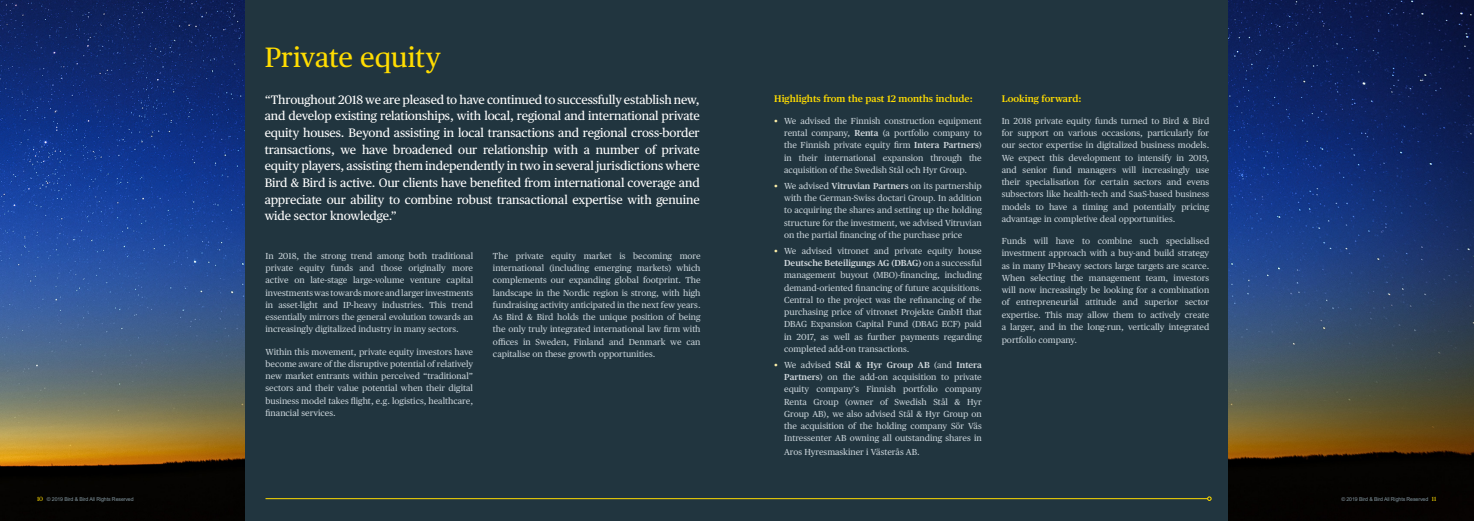
<style>
.page{position:relative;width:1474px;height:521px;background:#fff}
.page>*{position:absolute;margin:0;border:0;box-sizing:border-box;transform-origin:0 0}
.Heading{font:28px "Publico Text";color:#ffdc01}
.Intro_paragraph{font:12.25px/16.6px "Publico Text";letter-spacing:-.01em;color:#fff;text-align:justify}
.Main_bullet{font:600 9.62px "Publico Text";color:#ffdc01}
.t1{font:8.75px/12.2px "Publico Text";color:#c7d1d7;text-align:justify}
.Breadcrumb{font:5.25px "Arial";letter-spacing:-.02em;color:#83969f}
.s1{font-family:"Publico Text";font-size:6.12px;color:#ffdc01}
.s2{color:#fff0aa}
.s3{font-weight:600;color:#d5dce1}
</style>
<div class="page">
<div style="left:0;top:0;width:1473px;height:521px;background:#21353f"></div>
<img style="left:0;top:0;width:245px;height:521px">
<img style="left:1228px;top:0;width:245px;height:521px">
<hr style="left:265px;top:498px;width:942px;height:1px;background:#ffdc01">
<svg style="left:1207px;top:496px;width:4px;height:5px"></svg>
<p class="Breadcrumb" style="left:37px;top:495px;width:98px"><span class="s1">10</span> © 2019 Bird &amp; Bird All Rights Reserved</p>
<p class="Heading" style="left:265px;top:36px;width:177px">Private equity</p>
<p class="Intro_paragraph" style="left:265px;top:90px;width:436px">“Throughout 2018 we are pleased to have continued to successfully establish new, and develop existing relationships, with local, regional and international private equity houses. Beyond assisting in local transactions and regional cross-border transactions, we have broadened our relationship with a number of private equity players, assisting them independently in two in several jurisdictions where Bird &amp; Bird is active. Our clients have benefited from international coverage and appreciate our ability to combine robust transactional expertise with genuine wide sector knowledge.”</p>
<p class="t1" style="left:265px;top:249px;width:209px">In 2018, the strong trend among both traditional private equity funds and those originally more active on late-stage large-volume venture capital investments was towards more and larger investments in asset-light and IP-heavy industries. This trend essentially mirrors the general evolution towards an increasingly digitalized industry in many sectors.</p>
<p class="t1" style="left:265px;top:345px;width:209px">Within this movement, private equity investors have become aware of the disruptive potential of relatively new market entrants within perceived “traditional” sectors and their value potential when their digital business model takes flight, e.g. logistics, healthcare, financial services.</p>
<p class="t1" style="left:493px;top:249px;width:209px">The private equity market is becoming more international (including emerging markets) which complements our expanding global footprint. The landscape in the Nordic region is strong, with high fundraising activity anticipated in the next few years.<br>As Bird &amp; Bird holds the unique position of being the only truly integrated international law firm with offices in Sweden, Finland and Denmark we can capitalise on these growth opportunities.</p>
<p class="Main_bullet" style="left:774px;top:91px;width:200px">Highlights from the past 12 months include:</p>
<p class="t1" style="left:784px;top:114px;width:199px;text-indent:-10px"><span class="s2">•</span> We advised the Finnish construction equipment rental company, <span class="s3">Renta</span> (a portfolio company to the Finnish private equity firm <span class="s3">Intera Partners</span>) in their international expansion through the acquisition of the Swedish Stål och Hyr Group.</p>
<p class="t1" style="left:784px;top:179px;width:199px;text-indent:-10px"><span class="s2">•</span> We advised <span class="s3">Vitruvian Partners</span> on its partnership with the German-Swiss doctari Group. In addition to acquiring the shares and setting up the holding structure for the investment, we advised Vitruvian on the partial financing of the purchase price</p>
<p class="t1" style="left:784px;top:244px;width:199px;text-indent:-10px"><span class="s2">•</span> We advised vitronet and private equity house <span class="s3">Deutsche Beteiligungs AG (DBAG)</span> on a successful management buyout (MBO)-financing, including demand-oriented financing of future acquisitions.<br>Central to the project was the refinancing of the purchasing price of vitronet Projekte GmbH that DBAG Expansion Capital Fund (DBAG ECF) paid in 2017, as well as further payments regarding completed add-on transactions.</p>
<p class="t1" style="left:784px;top:358px;width:199px;text-indent:-10px"><span class="s2">•</span> We advised <span class="s3">Stål &amp; Hyr Group AB</span> (and <span class="s3">Intera Partners</span>) on the add-on acquisition to private equity company’s Finnish portfolio company Renta Group (owner of Swedish Stål &amp; Hyr Group AB), we also advised Stål &amp; Hyr Group on the acquisition of the holding company Sör Väs Intressenter AB owning all outstanding shares in</p>
<p class="t1" style="left:784px;top:445px;width:137px">Aros Hyresmaskiner i Västerås AB.</p>
<p class="Main_bullet" style="left:1001px;top:91px;width:81px">Looking forward:</p>
<p class="t1" style="left:1001px;top:114px;width:209px">In 2018 private equity funds turned to Bird &amp; Bird for support on various occasions, particularly for our sector expertise in digitalized business models.<br>We expect this development to intensify in 2019, and senior fund managers will increasingly use their specialisation for certain sectors and evens subsectors like health-tech and SaaS-based business models to have a timing and potentially pricing advantage in completive deal opportunities.</p>
<p class="t1" style="left:1001px;top:234px;width:209px">Funds will have to combine such specialised investment approach with a buy-and build strategy as in many IP-heavy sectors large targets are scarce.<br>When selecting the management team, investors will now increasingly be looking for a combination of entrepreneurial attitude and superior sector expertise. This may allow them to actively create a larger, and in the long-run, vertically integrated</p>
<p class="t1" style="left:1001px;top:333px;width:77px">portfolio company.</p>
<p class="Breadcrumb" style="left:1341px;top:495px;width:96px">© 2019 Bird &amp; Bird All Rights Reserved <span class="s1">11</span></p>
</div>
